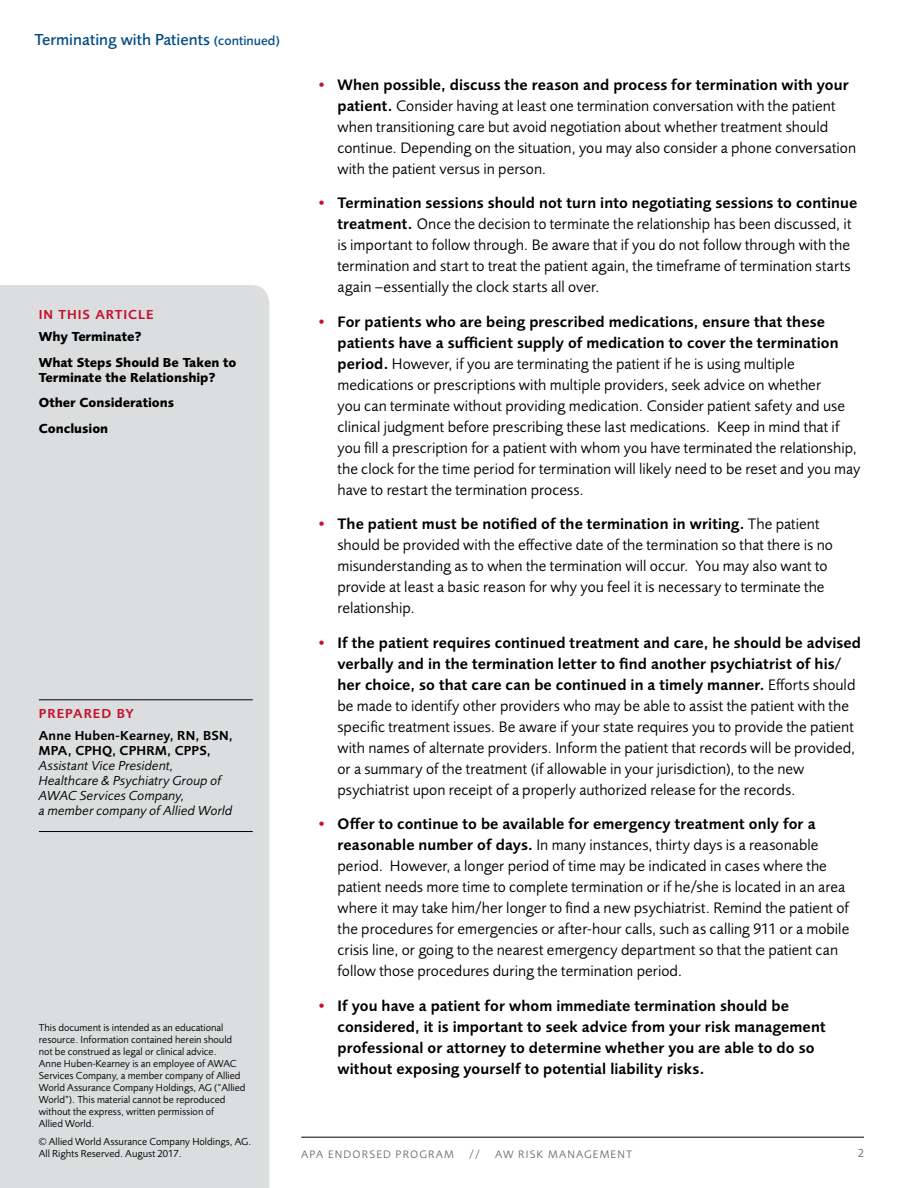
<style>
.page{position:relative;width:918px;height:1188px;background:#fff}
.page>*{position:absolute;margin:0;border:0;box-sizing:border-box;transform-origin:0 0}
.t1{font:500 16.5px "Foundry Sans";color:#004b84}
.t2{font:15.75px/21px "Foundry Sans";color:#000}
.t3{font:600 15.75px/21px "Foundry Sans";letter-spacing:.005em;color:#000}
.t4{font:italic 13.5px/15px "Foundry Sans";letter-spacing:.01em;color:#000}
.t5{font:700 13.5px/25.8px "Foundry Sans";letter-spacing:-.005em;color:#000}
.t6{font:600 13.5px/15px "Foundry Sans";letter-spacing:.015em;color:#000}
.t7{font:600 13.5px "Foundry Sans";letter-spacing:.07em;color:#c41230}
.t8{font:12px "Foundry Sans";color:#6d6e71}
.t9{font:11.25px "Foundry Sans";letter-spacing:.1em;color:#6d6e71}
.t10{font:10.5px/12px "Foundry Sans";color:#000}
.s1{font-size:13.5px}
.s2{font-weight:600;color:#c41230}
.s3{font-weight:600}
.s4{color:#c41230}
</style>
<div class="page">
<div style="left:0;top:285px;width:269px;height:903px;background:#dcddde"></div>
<hr style="left:39px;top:699px;width:214px;height:1px;background:#000">
<hr style="left:39px;top:831px;width:214px;height:1px;background:#000">
<hr style="left:301px;top:1137px;width:563px;height:1px;background:#000">
<p class="t1" style="left:35px;top:30px;width:247px">Terminating with Patients <span class="s1">(continued)</span></p>
<p class="t2" style="left:338px;top:74px;width:520px;text-indent:-20px"><span class="s2">•</span> <span class="s3">When possible, discuss the reason and process for termination with your patient.</span> Consider having at least one termination conversation with the patient when transitioning care but avoid negotiation about whether treatment should continue. Depending on the situation, you may also consider a phone conversation with the patient versus in person.</p>
<p class="t2" style="left:338px;top:193px;width:521px;text-indent:-20px"><span class="s2">•</span> <span class="s3">Termination sessions should not turn into negotiating sessions to continue treatment.</span> Once the decision to terminate the relationship has been discussed, it is important to follow through. Be aware that if you do not follow through with the termination and start to treat the patient again, the timeframe of termination starts again –essentially the clock starts all over.</p>
<p class="t2" style="left:338px;top:311px;width:524px;text-indent:-20px"><span class="s2">•</span> <span class="s3">For patients who are being prescribed medications, ensure that these patients have a sufficient supply of medication to cover the termination period.</span> However, if you are terminating the patient if he is using multiple medications or prescriptions with multiple providers, seek advice on whether<br>you can terminate without providing medication. Consider patient safety and use clinical judgment before prescribing these last medications. Keep in mind that if you fill a prescription for a patient with whom you have terminated the relationship, the clock for the time period for termination will likely need to be reset and you may have to restart the termination process.</p>
<p class="t2" style="left:338px;top:514px;width:497px;text-indent:-20px"><span class="s2">•</span> <span class="s3">The patient must be notified of the termination in writing.</span> The patient should be provided with the effective date of the termination so that there is no misunderstanding as to when the termination will occur. You may also want to provide at least a basic reason for why you feel it is necessary to terminate the relationship.</p>
<p class="t2" style="left:338px;top:632px;width:525px;text-indent:-20px"><span class="s2">•</span> <span class="s3">If the patient requires continued treatment and care, he should be advised verbally and in the termination letter to find another psychiatrist of his/ her choice, so that care can be continued in a timely manner.</span> Efforts should be made to identify other providers who may be able to assist the patient with the specific treatment issues. Be aware if your state requires you to provide the patient with names of alternate providers. Inform the patient that records will be provided, or a summary of the treatment (if allowable in your jurisdiction), to the new psychiatrist upon receipt of a properly authorized release for the records.</p>
<p class="t2" style="left:338px;top:814px;width:513px;text-indent:-20px"><span class="s2">•</span> <span class="s3">Offer to continue to be available for emergency treatment only for a reasonable number of days.</span> In many instances, thirty days is a reasonable period. However, a longer period of time may be indicated in cases where the patient needs more time to complete termination or if he/she is located in an area where it may take him/her longer to find a new psychiatrist. Remind the patient of the procedures for emergencies or after-hour calls, such as calling 911 or a mobile crisis line, or going to the nearest emergency department so that the patient can follow those procedures during the termination period.</p>
<p class="t3" style="left:338px;top:995px;width:490px;text-indent:-20px"><span class="s4">•</span> If you have a patient for whom immediate termination should be considered, it is important to seek advice from your risk management professional or attorney to determine whether you are able to do so without exposing yourself to potential liability risks.</p>
<p class="t7" style="left:39px;top:307px;width:116px">IN THIS ARTICLE</p>
<p class="t5" style="left:39px;top:323px;width:199px">Why Terminate?<br>What Steps Should Be Taken to</p>
<p class="t5" style="left:39px;top:364px;width:178px">Terminate the Relationship?<br>Other Considerations<br>Conclusion</p>
<p class="t7" style="left:39px;top:706px;width:96px">PREPARED BY</p>
<p class="t6" style="left:39px;top:728px;width:195px">Anne Huben-Kearney, RN, BSN,<br>MPA, CPHQ, CPHRM, CPPS,</p>
<p class="t4" style="left:39px;top:758px;width:195px">Assistant Vice President,<br>Healthcare &amp; Psychiatry Group of<br>AWAC Services Company,<br>a member company of Allied World</p>
<p class="t10" style="left:39px;top:1021px;width:208px">This document is intended as an educational resource. Information contained herein should not be construed as legal or clinical advice.<br>Anne Huben-Kearney is an employee of AWAC Services Company, a member company of Allied World Assurance Company Holdings, AG (“Allied World”). This material cannot be reproduced without the express, written permission of<br>Allied World.</p>
<p class="t10" style="left:39px;top:1136px;width:214px">© Allied World Assurance Company Holdings, AG.<br>All Rights Reserved. August 2017.</p>
<p class="t8" style="left:858px;top:1147px;width:8px">2</p>
<p class="t9" style="left:301px;top:1148px;width:154px">APA ENDORSED PROGRAM</p>
<p class="t9" style="left:469px;top:1148px;width:12px">//</p>
<p class="t9" style="left:495px;top:1148px;width:139px">AW RISK MANAGEMENT</p>
</div>
